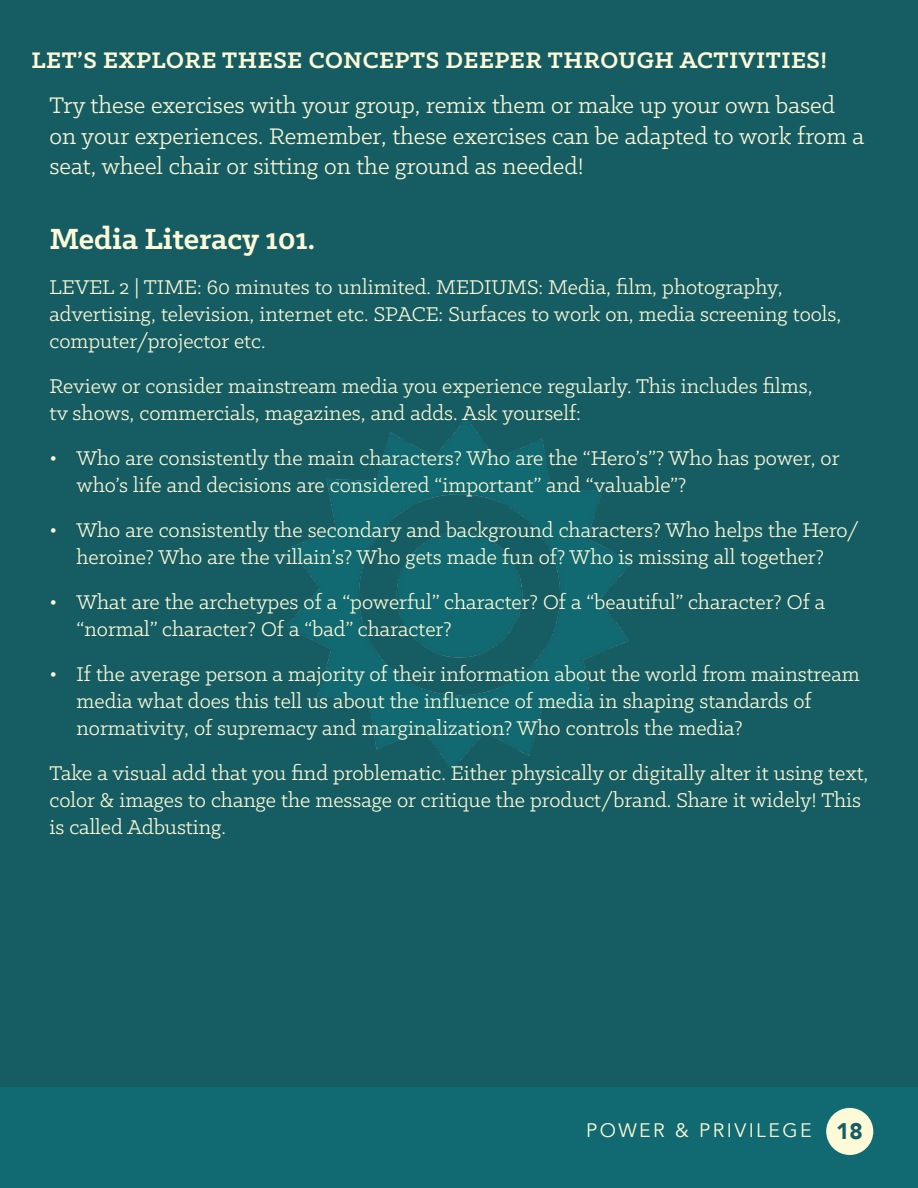
<style>
.page{position:relative;width:918px;height:1188px;background:#165c63}
.page>*{position:absolute;margin:0;border:0;box-sizing:border-box;transform-origin:0 0}
.t1{font:700 33px "Klinic Slab";color:#fdfad8}
.t2{font:25.5px/30.6px "Klinic Slab";color:#fdfad8}
.t3{font:700 25.5px "Klinic Slab";letter-spacing:.02em;color:#fdfad8}
.t4{font:22.5px/27px "Klinic Slab";color:#fdfad8}
.t5{font:19.5px "Avenir";letter-spacing:.125em;color:#fdfad8}
.s1{font-weight:900;font-size:22.5px;color:#165c63}
</style>
<div class="page">
<img style="left:287px;top:418px;width:345px;height:351px">
<div style="left:0;top:1088px;width:917px;height:100px;background:#116971"></div>
<div style="left:826px;top:1108px;width:47px;height:47px;background:#fdfad8;border-radius:50%"></div>
<p class="t3" style="left:32px;top:43px;width:797px">LET’S EXPLORE THESE CONCEPTS DEEPER THROUGH ACTIVITIES!</p>
<p class="t2" style="left:50px;top:89px;width:816px">Try these exercises with your group, remix them or make up your own based on your experiences. Remember, these exercises can be adapted to work from a seat, wheel chair or sitting on the ground as needed!</p>
<h1 class="t1" style="left:50px;top:217px;width:267px">Media Literacy 101.</h1>
<p class="t4" style="left:50px;top:273px;width:793px">LEVEL 2 | TIME: 60 minutes to unlimited. MEDIUMS: Media, film, photography, advertising, television, internet etc. SPACE: Surfaces to work on, media screening tools, computer/projector etc.</p>
<p class="t4" style="left:50px;top:372px;width:765px">Review or consider mainstream media you experience regularly. This includes films, tv shows, commercials, magazines, and adds. Ask yourself:</p>
<p class="t4" style="left:76px;top:444px;width:765px;text-indent:-27px">• Who are consistently the main characters? Who are the “Hero’s”? Who has power, or who’s life and decisions are considered “important” and “valuable”?</p>
<p class="t4" style="left:50px;top:516px;width:811px;text-align:center">• Who are consistently the secondary and background characters? Who helps the Hero/ heroine? Who are the villain’s? Who gets made fun of? Who is missing all together?</p>
<p class="t4" style="left:76px;top:588px;width:750px;text-indent:-27px">• What are the archetypes of a “powerful” character? Of a “beautiful” character? Of a “normal” character? Of a “bad” character?</p>
<p class="t4" style="left:76px;top:660px;width:785px;text-indent:-27px">• If the average person a majority of their information about the world from mainstream media what does this tell us about the influence of media in shaping standards of normativity, of supremacy and marginalization? Who controls the media?</p>
<p class="t4" style="left:50px;top:759px;width:821px">Take a visual add that you find problematic. Either physically or digitally alter it using text, color &amp; images to change the message or critique the product/brand. Share it widely! This is called Adbusting.</p>
<p class="t5" style="left:586px;top:1119px;width:278px">POWER &amp; PRIVILEGE <span class="s1">18</span></p>
</div>
